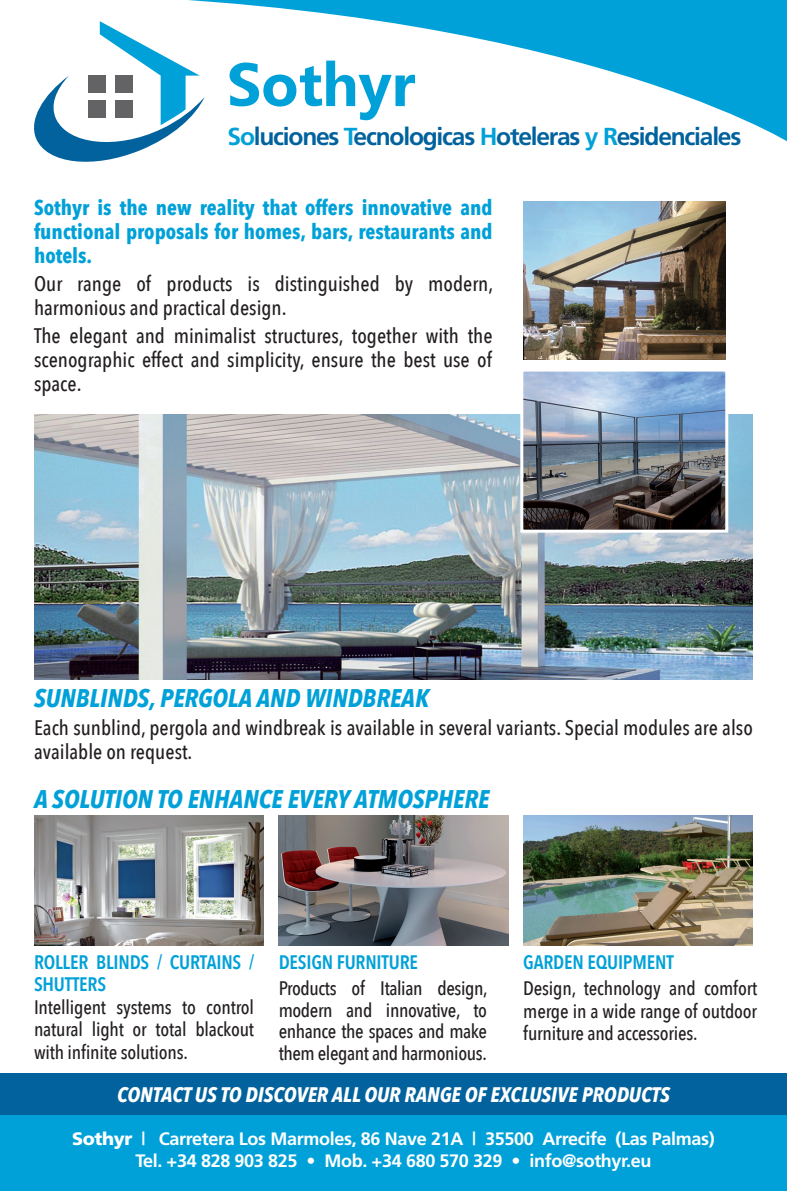
<style>
.page{position:relative;width:787px;height:1191px;background:#fff}
.page>*{position:absolute;margin:0;border:0;box-sizing:border-box;transform-origin:0 0}
.t1{font:italic 700 25.5px "Avenir Next Condensed";color:#00a1d8}
.t2{font:700 24.6px "Frutiger";letter-spacing:-.05em;color:#01629d}
.t3{font:500 21px/24px "Avenir Next Condensed";color:#231f20}
.t4{font:700 21px/24px "Avenir Next Condensed";color:#00a1d8;text-align:justify}
.t5{font:italic 700 21px "Avenir Next Condensed";color:#fff}
.t6{font:500 19.5px/22.5px "Avenir Next Condensed";letter-spacing:-.01em;color:#231f20;text-align:justify}
.t7{font:600 19.5px/22.4px "Avenir Next Condensed";letter-spacing:-.01em;color:#00a1d8}
.t8{font:700 18px/21.6px "Frutiger";letter-spacing:-.02em;color:#fff;text-align:center}
.s1{color:#00a1d8}
.s2{font-family:"Frutiger LT Std";font-weight:900}
</style>
<div class="page">
<div style="left:0;top:1114px;width:787px;height:77px;background:#00a1d8"></div>
<div style="left:0;top:1073px;width:787px;height:41px;background:#01629d"></div>
<svg style="left:188px;top:0;width:599px;height:142px"></svg>
<img style="left:34px;top:414px;width:719px;height:266px">
<svg style="left:229px;top:61px;width:186px;height:59px"></svg>
<svg style="left:34px;top:21px;width:170px;height:141px"></svg>
<img style="left:519px;top:371px;width:210px;height:163px">
<img style="left:523px;top:202px;width:202px;height:158px">
<img style="left:34px;top:816px;width:230px;height:129px">
<img style="left:279px;top:816px;width:229px;height:129px">
<img style="left:523px;top:816px;width:230px;height:129px">
<p class="t2" style="left:227px;top:122px;width:515px"><span class="s1">So</span>luciones <span class="s1">T</span>ecnologicas <span class="s1">H</span>oteleras <span class="s1">y R</span>esidenciales</p>
<p class="t4" style="left:34px;top:195px;width:460px">Sothyr is the new reality that offers innovative and functional proposals for homes, bars, restaurants and hotels.</p>
<p class="t3" style="left:34px;top:271px;width:461px">Our range of products is distinguished by modern, harmonious and practical design.</p>
<p class="t3" style="left:34px;top:324px;width:460px;text-align:justify">The elegant and minimalist structures, together with the scenographic effect and simplicity, ensure the best use of space.</p>
<p class="t1" style="left:34px;top:682px;width:397px">SUNBLINDS, PERGOLA AND WINDBREAK</p>
<p class="t3" style="left:34px;top:715px;width:720px">Each sunblind, pergola and windbreak is available in several variants. Special modules are also available on request.</p>
<p class="t1" style="left:34px;top:783px;width:457px">A SOLUTION TO ENHANCE EVERY ATMOSPHERE</p>
<p class="t7" style="left:34px;top:950px;width:222px">ROLLER BLINDS / CURTAINS /<br>SHUTTERS</p>
<p class="t6" style="left:34px;top:995px;width:222px">Intelligent systems to control natural light or total blackout with infinite solutions.</p>
<p class="t7" style="left:279px;top:950px;width:141px">DESIGN FURNITURE</p>
<p class="t6" style="left:279px;top:977px;width:210px;line-height:21.8px">Products of Italian design, modern and innovative, to enhance the spaces and make them elegant and harmonious.</p>
<p class="t7" style="left:523px;top:950px;width:152px">GARDEN EQUIPMENT</p>
<p class="t6" style="left:523px;top:977px;width:235px">Design, technology and comfort merge in a wide range of outdoor furniture and accessories.</p>
<p class="t5" style="left:117px;top:1081px;width:554px">CONTACT US TO DISCOVER ALL OUR RANGE OF EXCLUSIVE PRODUCTS</p>
<p class="t8" style="left:72px;top:1128px;width:644px"><span class="s2">Sothyr</span> | Carretera Los Marmoles, 86 Nave 21A | 35500 Arrecife (Las Palmas)<br>Tel. +34 828 903 825 • Mob. +34 680 570 329 • info@sothyr.eu</p>
</div>
